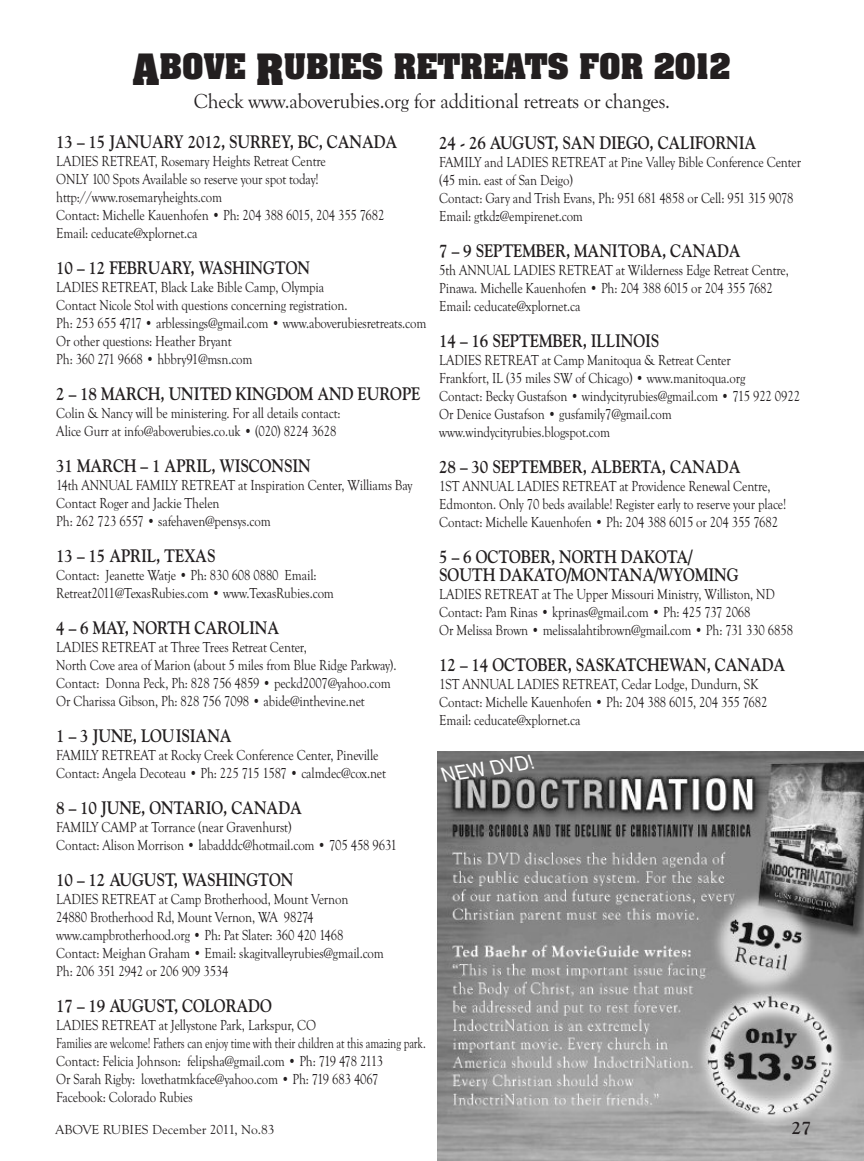
<style>
.page{position:relative;width:864px;height:1161px;background:#fff}
.page>*{position:absolute;margin:0;border:0;box-sizing:border-box;transform-origin:0 0}
.t1{font:700 30px "Aachen";color:#231f20}
.t2{font:21px "Goudy Old Style T";letter-spacing:-.01em;color:#231f20;scale:.95 1}
.t3{font:italic 20.1px "Helvetica";color:#fff;scale:.93 1}
.t4{font:700 18px/18px "Goudy";letter-spacing:-.01em;color:#231f20;scale:.85 1}
.t5{font:700 18px "Goudy";letter-spacing:-.01em;color:#231f20}
.t6{font:15px/18px "Goudy Old Style T";letter-spacing:-.01em;color:#231f20;scale:.85 1}
.t7{font:13.5px "Goudy Old Style T";color:#231f20}
.s1{font-size:36.75px}
</style>
<div class="page">
<img style="left:437px;top:752px;width:427px;height:409px">
<p class="t1" style="left:133px;top:52px;width:600px"><span class="s1">A</span>BOVE <span class="s1">R</span>UBIES RETREATS FOR 2012</p>
<p class="t2" style="left:194px;top:88px;width:503px">Check www.aboverubies.org for additional retreats or changes.</p>
<p class="t4" style="left:56px;top:133px;width:403px">13 – 15 JANUARY 2012, SURREY, BC, CANADA</p>
<p class="t6" style="left:56px;top:152px;width:387px">LADIES RETREAT, Rosemary Heights Retreat Centre<br>ONLY 100 Spots Available so reserve your spot today! http://www.rosemaryheights.com<br>Contact: Michelle Kauenhofen • Ph: 204 388 6015, 204 355 7682<br>Email: ceducate@xplornet.ca</p>
<p class="t4" style="left:56px;top:259px;width:300px">10 – 12 FEBRUARY, WASHINGTON</p>
<p class="t6" style="left:56px;top:278px;width:437px">LADIES RETREAT, Black Lake Bible Camp, Olympia<br>Contact Nicole Stol with questions concerning registration.<br>Ph: 253 655 4717 • arblessings@gmail.com • www.aboverubiesretreats.com Or other questions: Heather Bryant<br>Ph: 360 271 9668 • hbbry91@msn.com</p>
<p class="t4" style="left:56px;top:385px;width:430px">2 – 18 MARCH, UNITED KINGDOM AND EUROPE</p>
<p class="t6" style="left:56px;top:404px;width:336px">Colin &amp; Nancy will be ministering. For all details contact:<br>Alice Gurr at info@aboverubies.co.uk • (020) 8224 3628</p>
<p class="t4" style="left:56px;top:457px;width:301px">31 MARCH – 1 APRIL, WISCONSIN</p>
<p class="t6" style="left:56px;top:476px;width:421px">14th ANNUAL FAMILY RETREAT at Inspiration Center, Williams Bay<br>Contact Roger and Jackie Thelen<br>Ph: 262 723 6557 • safehaven@pensys.com</p>
<p class="t4" style="left:56px;top:547px;width:189px">13 – 15 APRIL, TEXAS</p>
<p class="t6" style="left:56px;top:566px;width:328px">Contact: Jeanette Watje • Ph: 830 608 0880 Email:<br>Retreat2011@TexasRubies.com • www.TexasRubies.com</p>
<p class="t4" style="left:56px;top:619px;width:264px">4 – 6 MAY, NORTH CAROLINA</p>
<p class="t6" style="left:56px;top:638px;width:402px">LADIES RETREAT at Three Trees Retreat Center,<br>North Cove area of Marion (about 5 miles from Blue Ridge Parkway).<br>Contact: Donna Peck, Ph: 828 756 4859 • peckd2007@yahoo.com Or Charissa Gibson, Ph: 828 756 7098 • abide@inthevine.net</p>
<p class="t4" style="left:56px;top:727px;width:208px">1 – 3 JUNE, LOUISIANA</p>
<p class="t6" style="left:56px;top:746px;width:389px">FAMILY RETREAT at Rocky Creek Conference Center, Pineville<br>Contact: Angela Decoteau • Ph: 225 715 1587 • calmdec@cox.net</p>
<p class="t4" style="left:56px;top:799px;width:291px">8 – 10 JUNE, ONTARIO, CANADA</p>
<p class="t6" style="left:56px;top:818px;width:402px">FAMILY CAMP at Torrance (near Gravenhurst)<br>Contact: Alison Morrison • labadddc@hotmail.com • 705 458 9631</p>
<p class="t4" style="left:56px;top:871px;width:281px">10 – 12 AUGUST, WASHINGTON</p>
<p class="t6" style="left:56px;top:890px;width:387px">LADIES RETREAT at Camp Brotherhood, Mount Vernon<br>24880 Brotherhood Rd, Mount Vernon, WA 98274 www.campbrotherhood.org • Ph: Pat Slater: 360 420 1468<br>Contact: Meighan Graham • Email: skagitvalleyrubies@gmail.com Ph: 206 351 2942 or 206 909 3534</p>
<p class="t4" style="left:56px;top:997px;width:255px">17 – 19 AUGUST, COLORADO</p>
<p class="t6" style="left:56px;top:1016px;width:436px">LADIES RETREAT at Jellystone Park, Larkspur, CO<br>Families are welcome! Fathers can enjoy time with their children at this amazing park.<br>Contact: Felicia Johnson: felipsha@gmail.com • Ph: 719 478 2113<br>Or Sarah Rigby: lovethatmkface@yahoo.com • Ph: 719 683 4067<br>Facebook: Colorado Rubies</p>
<p class="t4" style="left:439px;top:133px;width:375px">24 - 26 AUGUST, SAN DIEGO, CALIFORNIA</p>
<p class="t6" style="left:439px;top:152px;width:427px">FAMILY and LADIES RETREAT at Pine Valley Bible Conference Center (45 min. east of San Deigo)<br>Contact: Gary and Trish Evans, Ph: 951 681 4858 or Cell: 951 315 9078<br>Email: gtkdz@empirenet.com</p>
<p class="t4" style="left:439px;top:241px;width:356px">7 – 9 SEPTEMBER, MANITOBA, CANADA</p>
<p class="t6" style="left:439px;top:260px;width:413px">5th ANNUAL LADIES RETREAT at Wilderness Edge Retreat Centre,<br>Pinawa. Michelle Kauenhofen • Ph: 204 388 6015 or 204 355 7682<br>Email: ceducate@xplornet.ca</p>
<p class="t4" style="left:439px;top:331px;width:260px">14 – 16 SEPTEMBER, ILLINOIS</p>
<p class="t6" style="left:439px;top:350px;width:426px">LADIES RETREAT at Camp Manitoqua &amp; Retreat Center<br>Frankfort, IL (35 miles SW of Chicago) • www.manitoqua.org<br>Contact: Becky Gustafson • windycityrubies@gmail.com • 715 922 0922<br>Or Denice Gustafson • gusfamily7@gmail.com www.windycityrubies.blogspot.com</p>
<p class="t4" style="left:439px;top:457px;width:356px">28 – 30 SEPTEMBER, ALBERTA, CANADA</p>
<p class="t6" style="left:439px;top:476px;width:410px">1ST ANNUAL LADIES RETREAT at Providence Renewal Centre,<br>Edmonton. Only 70 beds available! Register early to reserve your place!<br>Contact: Michelle Kauenhofen • Ph: 204 388 6015 or 204 355 7682</p>
<p class="t4" style="left:439px;top:547px;width:354px">5 – 6 OCTOBER, NORTH DAKOTA/<br>SOUTH DAKATO/MONTANA/WYOMING</p>
<p class="t6" style="left:439px;top:584px;width:418px">LADIES RETREAT at The Upper Missouri Ministry, Williston, ND<br>Contact: Pam Rinas • kprinas@gmail.com • Ph: 425 737 2068<br>Or Melissa Brown • melissalahtibrown@gmail.com • Ph: 731 330 6858</p>
<p class="t4" style="left:439px;top:655px;width:409px">12 – 14 OCTOBER, SASKATCHEWAN, CANADA</p>
<p class="t6" style="left:439px;top:674px;width:387px">1ST ANNUAL LADIES RETREAT, Cedar Lodge, Dundurn, SK<br>Contact: Michelle Kauenhofen • Ph: 204 388 6015, 204 355 7682<br>Email: ceducate@xplornet.ca</p>
<p class="t3" style="left:442px;top:767px;width:101px;rotate:-8deg">NEW DVD!</p>
<p class="t7" style="left:56px;top:1122px;width:221px">ABOVE RUBIES December 2011, No.83</p>
<p class="t5" style="left:791px;top:1118px;width:22px">27</p>
</div>
